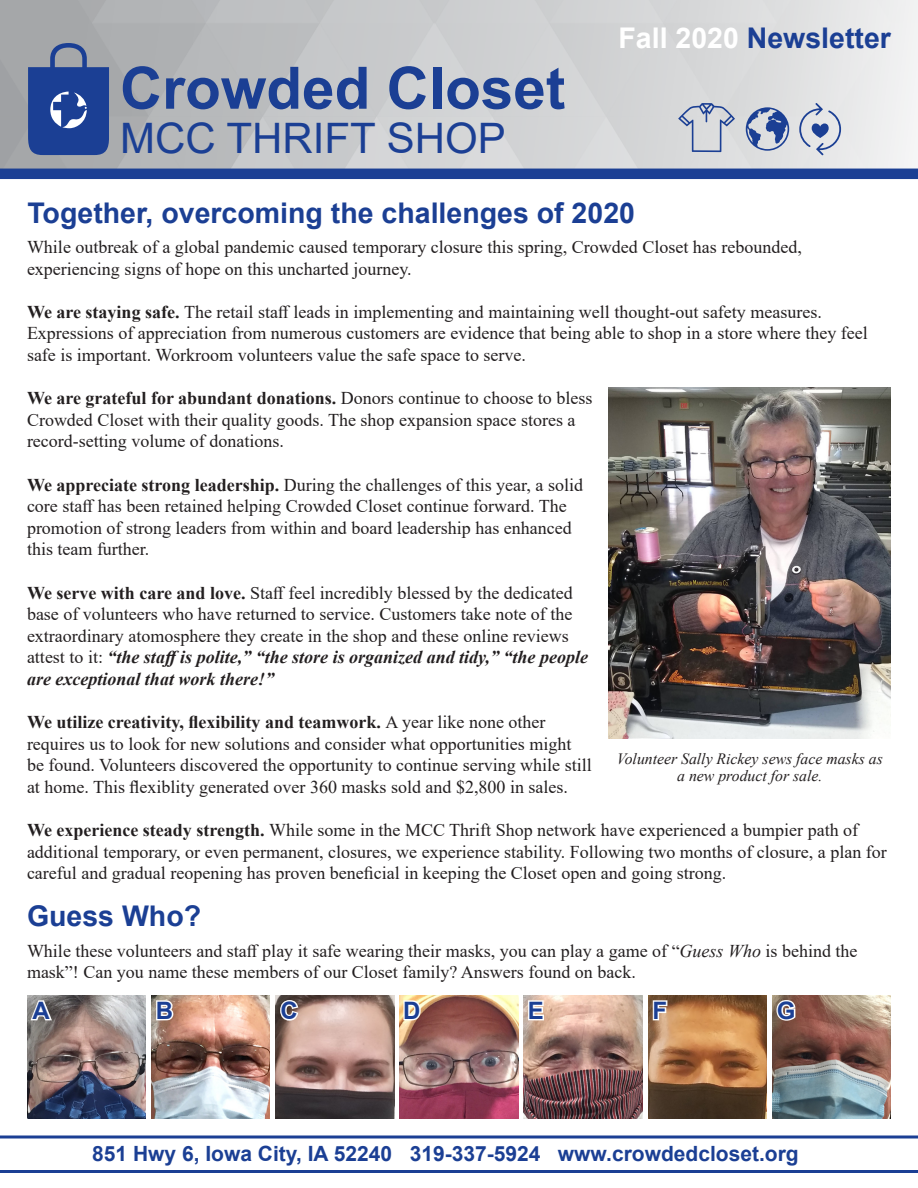
<style>
.page{position:relative;width:918px;height:1188px;background:#fff}
.page>*{position:absolute;margin:0;border:0;box-sizing:border-box;transform-origin:0 0}
.t1{font:700 58.5px "Arial";color:#1b3f94}
.t2{font:42px "Arial";color:#1b3f94}
.t3{font:700 28.5px "Arial";color:#1b3f94}
.t4{font:700 24px "Arial";color:#1b3f94}
.t5{font:700 21px "Arial";color:#1b3f94}
.t6{font:18px/21.6px "Times New Roman";color:#231f20}
.t7{font:italic 15.75px/16.5px "Times New Roman";color:#231f20;text-align:center}
.s1{color:#fff}
.s2{font-weight:700}
.s3{font-weight:700;font-style:italic}
.s4{font-style:italic}
</style>
<div class="page">
<img style="left:151px;top:995px;width:119px;height:124px">
<img style="left:27px;top:995px;width:119px;height:124px">
<img style="left:275px;top:995px;width:119px;height:124px">
<svg style="left:28px;top:997px;width:26px;height:25px"></svg>
<svg style="left:155px;top:998px;width:21px;height:24px"></svg>
<svg style="left:278px;top:998px;width:22px;height:25px"></svg>
<img style="left:400px;top:995px;width:118px;height:124px">
<img style="left:524px;top:995px;width:119px;height:124px">
<svg style="left:402px;top:998px;width:21px;height:24px"></svg>
<svg style="left:527px;top:999px;width:18px;height:23px"></svg>
<img style="left:648px;top:995px;width:119px;height:124px">
<svg style="left:651px;top:999px;width:18px;height:23px"></svg>
<img style="left:772px;top:995px;width:119px;height:124px">
<svg style="left:774px;top:998px;width:23px;height:25px"></svg>
<hr style="left:0;top:1136px;width:918px;height:2px;background:#1b3f94">
<hr style="left:0;top:1170px;width:918px;height:3px;background:#1b3f94">
<img style="left:0;top:0;width:918px;height:169px">
<svg style="left:28px;top:43px;width:81px;height:112px;background:#405c9d"></svg>
<div style="left:0;top:169px;width:918px;height:10px;background:#1b3f94"></div>
<svg style="left:799px;top:103px;width:42px;height:52px;background:#bdc5d6"></svg>
<svg style="left:678px;top:103px;width:57px;height:49px;background:#bdc4d1"></svg>
<svg style="left:746px;top:107px;width:43px;height:44px;background:#8c9bbf"></svg>
<img style="left:609px;top:387px;width:282px;height:351px">
<p class="t1" style="left:120px;top:47px;width:447px">Crowded Closet</p>
<p class="t2" style="left:120px;top:109px;width:387px">MCC THRIFT SHOP</p>
<p class="t3" style="left:619px;top:18px;width:274px"><span class="s1">Fall 2020</span> Newsletter</p>
<p class="t3" style="left:27px;top:193px;width:609px">Together, overcoming the challenges of 2020</p>
<p class="t6" style="left:27px;top:236px;width:776px">While outbreak of a global pandemic caused temporary closure this spring, Crowded Closet has rebounded, experiencing signs of hope on this uncharted journey.</p>
<p class="t6" style="left:27px;top:300px;width:842px"><span class="s2">We are staying safe.</span> The retail staff leads in implementing and maintaining well thought-out safety measures.<br>Expressions of appreciation from numerous customers are evidence that being able to shop in a store where they feel safe is important. Workroom volunteers value the safe space to serve.</p>
<p class="t6" style="left:27px;top:387px;width:567px"><span class="s2">We are grateful for abundant donations.</span> Donors continue to choose to bless<br>Crowded Closet with their quality goods. The shop expansion space stores a record-setting volume of donations.</p>
<p class="t6" style="left:27px;top:473px;width:558px"><span class="s2">We appreciate strong leadership.</span> During the challenges of this year, a solid core staff has been retained helping Crowded Closet continue forward. The promotion of strong leaders from within and board leadership has enhanced this team further.</p>
<p class="t6" style="left:27px;top:581px;width:563px"><span class="s2">We serve with care and love.</span> Staff feel incredibly blessed by the dedicated base of volunteers who have returned to service. Customers take note of the extraordinary atomosphere they create in the shop and these online reviews attest to it: <span class="s3">“the staffis polite,” “the store is organized and tidy,” “the people are exceptional that work there!”</span></p>
<p class="t6" style="left:27px;top:711px;width:566px"><span class="s2">We utilize creativity, flexibility and teamwork.</span> A year like none other requires us to look for new solutions and consider what opportunities might be found. Volunteers discovered the opportunity to continue serving while still at home. This flexiblity generated over 360 masks sold and $2,800 in sales.</p>
<p class="t6" style="left:27px;top:819px;width:861px"><span class="s2">We experience steady strength.</span> While some in the MCC Thrift Shop network have experienced a bumpier path of additional temporary, or even permanent, closures, we experience stability. Following two months of closure, a plan for careful and gradual reopening has proven beneficial in keeping the Closet open and going strong.</p>
<p class="t7" style="left:617px;top:750px;width:267px">Volunteer Sally Rickey sews face masks as a new product for sale.</p>
<p class="t3" style="left:27px;top:896px;width:176px">Guess Who?</p>
<p class="t6" style="left:27px;top:939px;width:832px">While these volunteers and staff play it safe wearing their masks, you can play a game of “<span class="s4">Guess Who</span> is behind the mask”! Can you name these members of our Closet family? Answers found on back.</p>
<p class="t4" style="left:33px;top:994px;width:19px">A</p>
<p class="t4" style="left:156px;top:994px;width:19px">B</p>
<p class="t4" style="left:280px;top:994px;width:19px">C</p>
<p class="t4" style="left:403px;top:994px;width:19px">D</p>
<p class="t4" style="left:528px;top:994px;width:18px">E</p>
<p class="t4" style="left:652px;top:994px;width:16px">F</p>
<p class="t4" style="left:777px;top:994px;width:20px">G</p>
<p class="t5" style="left:92px;top:1139px;width:708px">851 Hwy 6, Iowa City, IA 52240 319-337-5924 www.crowdedcloset.org</p>
</div>
